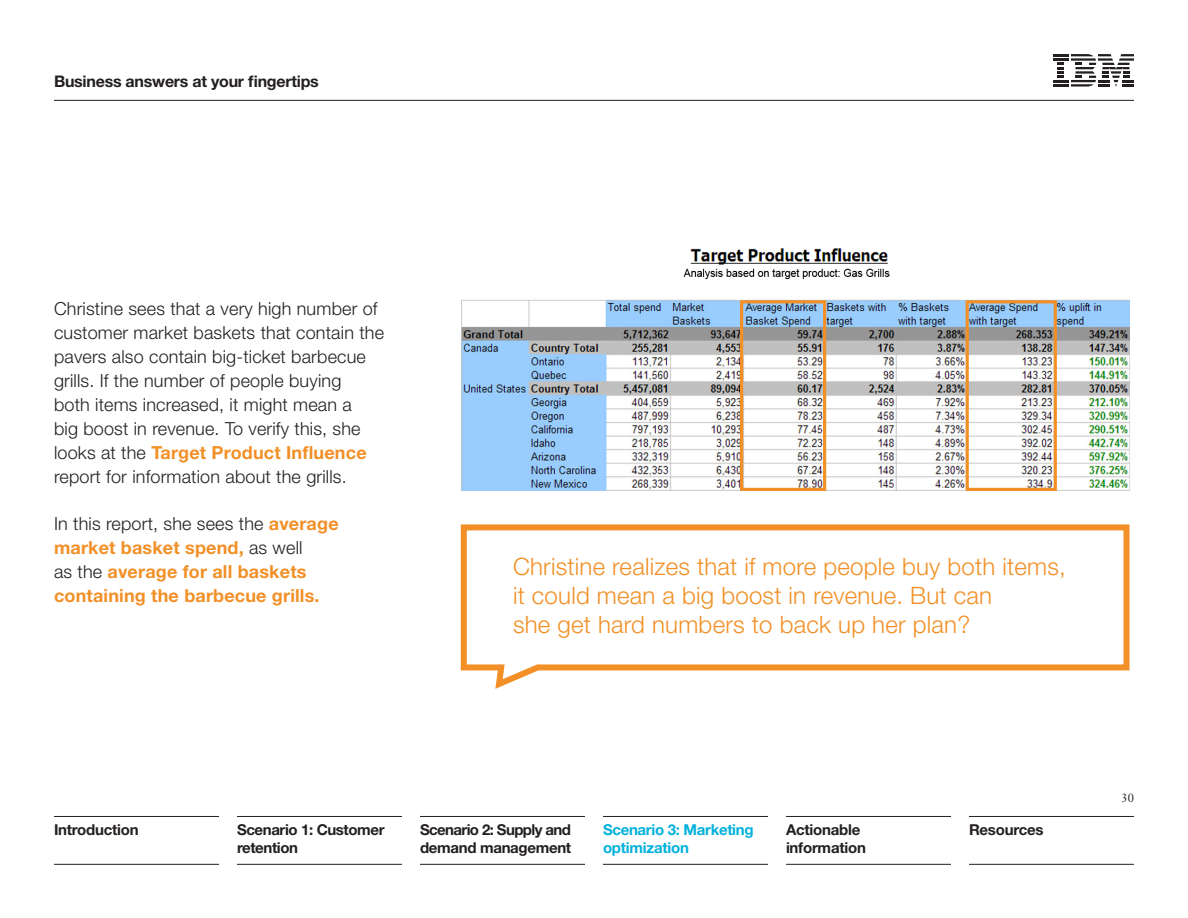
<style>
.page{position:relative;width:1188px;height:918px;background:#fff}
.page>*{position:absolute;margin:0;border:0;box-sizing:border-box;transform-origin:0 0}
._2A_Body{font:300 24px/28.8px "Helvetica Neue LT Pro";letter-spacing:.01em;color:#f29027}
._2A_Body-2{font:300 18px/24px "Helvetica Neue LT Pro";letter-spacing:.01em;color:#231f20}
._2A_Body-3{font:700 18px/24px "Helvetica Neue LT Pro";letter-spacing:.01em;color:#f29027}
.t1{font:700 16.05px "Helvetica Neue LT Pro";letter-spacing:-.015em;color:#231f20}
._6A_5_ways_copy{font:700 15px/18px "Helvetica Neue LT Pro";letter-spacing:-.02em;color:#231f20}
._6A_5_ways_copy-2{font:700 15px/18px "Helvetica Neue LT Pro";letter-spacing:-.02em;color:#00b1dc}
.t2{font:12px "Janson Text LT Std";color:#231f20}
.s1{font-weight:700;color:#f29027}
.s2{font-weight:300;color:#231f20}
</style>
<div class="page">
<svg style="left:1053px;top:54px;width:81px;height:33px"></svg>
<hr style="left:54px;top:100px;width:1080px;height:1px;background:#231f20">
<hr style="left:54px;top:816px;width:165px;height:1px;background:#231f20">
<hr style="left:54px;top:864px;width:165px;height:1px;background:#231f20">
<hr style="left:237px;top:816px;width:165px;height:1px;background:#231f20">
<hr style="left:237px;top:864px;width:165px;height:1px;background:#231f20">
<hr style="left:420px;top:816px;width:165px;height:1px;background:#231f20">
<hr style="left:420px;top:864px;width:165px;height:1px;background:#231f20">
<hr style="left:603px;top:816px;width:165px;height:1px;background:#231f20">
<hr style="left:603px;top:864px;width:165px;height:1px;background:#231f20">
<hr style="left:786px;top:816px;width:165px;height:1px;background:#231f20">
<hr style="left:786px;top:864px;width:165px;height:1px;background:#231f20">
<hr style="left:969px;top:816px;width:165px;height:1px;background:#231f20">
<hr style="left:969px;top:864px;width:165px;height:1px;background:#231f20">
<svg style="left:460px;top:524px;width:670px;height:165px"></svg>
<img style="left:461px;top:299px;width:669px;height:191px">
<img style="left:683px;top:248px;width:207px;height:32px">
<div style="left:740px;top:300px;width:86px;height:191px;border:3px solid #f29027"></div>
<div style="left:966px;top:300px;width:91px;height:191px;border:3px solid #f29027"></div>
<p class="t1" style="left:54px;top:71px;width:266px">Business answers at your fingertips</p>
<p class="_2A_Body-2" style="left:54px;top:297px;width:332px">Christine sees that a very high number of customer market baskets that contain the pavers also contain big-ticket barbecue grills. If the number of people buying<br>both items increased, it might mean a<br>big boost in revenue. To verify this, she looks at the <span class="s1">Target Product Influence </span>report for information about the grills.</p>
<p class="_2A_Body-3" style="left:54px;top:511px;width:286px"><span class="s2">In this report, she sees the</span> average market basket spend, <span class="s2">as well<br>as the</span> average for all baskets containing the barbecue grills.</p>
<p class="_2A_Body" style="left:513px;top:552px;width:554px">Christine realizes that if more people buy both items, it could mean a big boost in revenue. But can<br>she get hard numbers to back up her plan?</p>
<p class="_6A_5_ways_copy" style="left:54px;top:821px;width:86px">Introduction</p>
<p class="_6A_5_ways_copy" style="left:237px;top:821px;width:149px">Scenario 1: Customer retention</p>
<p class="_6A_5_ways_copy" style="left:420px;top:821px;width:153px">Scenario 2: Supply and demand management</p>
<p class="_6A_5_ways_copy-2" style="left:603px;top:821px;width:152px">Scenario 3: Marketing optimization</p>
<p class="_6A_5_ways_copy" style="left:786px;top:821px;width:81px">Actionable information</p>
<p class="_6A_5_ways_copy" style="left:969px;top:821px;width:76px">Resources</p>
<p class="t2" style="left:1122px;top:790px;width:14px">30</p>
</div>
